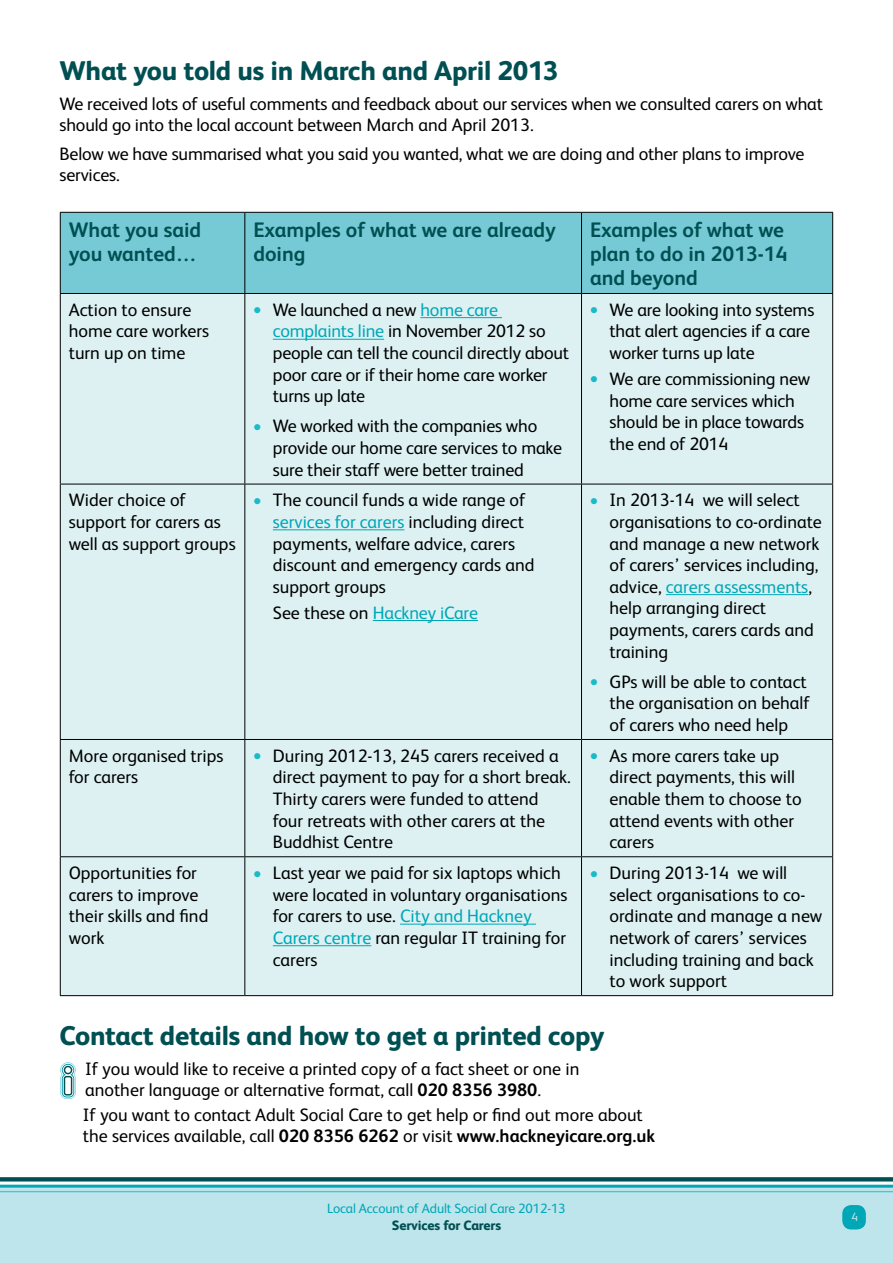
<style>
.page{position:relative;width:893px;height:1263px;background:#fff}
.page>*{position:absolute;margin:0;border:0;box-sizing:border-box;transform-origin:0 0}
.t1{font:800 27px "FS Albert";letter-spacing:-.01em;color:#004f52}
.t2{font:700 21px/24px "FS Albert";color:#004f52}
.t3{font:18px/21.6px "FS Albert";color:#000}
.t4{font:18px "FS Albert";letter-spacing:-.01em;color:#00a7b7}
.t5{font:13.5px "FS Albert";letter-spacing:-.01em;color:#00a7b7}
.t6{font:800 13.5px "FS Albert";letter-spacing:-.01em;color:#004f52}
.t7{font:12px "FS Albert";color:#bee5eb}
.s1{color:#1abac8}
.s2{color:#00a7b7}
.s3{color:#000}
.s4{font-weight:700}
</style>
<div class="page">
<div style="left:0;top:1185px;width:893px;height:78px;background:#bee5eb"></div>
<svg style="left:0;top:1177px;width:893px;height:16px"></svg>
<div style="left:842px;top:1205px;width:24px;height:24px;background:#00a7b7;border-radius:9px"></div>
<div style="left:61px;top:213px;width:771px;height:80px;background:#75cad5"></div>
<div style="left:61px;top:294px;width:771px;height:701px;background:#ddf1f3"></div>
<hr style="left:60px;top:212px;width:185px;height:1px;background:#000">
<hr style="left:60px;top:213px;width:1px;height:80px;background:#000">
<hr style="left:245px;top:212px;width:336px;height:1px;background:#000">
<hr style="left:244px;top:213px;width:1px;height:80px;background:#000">
<hr style="left:581px;top:212px;width:252px;height:1px;background:#000">
<hr style="left:581px;top:213px;width:1px;height:80px;background:#000">
<hr style="left:832px;top:213px;width:1px;height:80px;background:#000">
<hr style="left:60px;top:293px;width:185px;height:1px;background:#000">
<hr style="left:60px;top:294px;width:1px;height:190px;background:#000">
<hr style="left:245px;top:293px;width:336px;height:1px;background:#000">
<hr style="left:244px;top:294px;width:1px;height:190px;background:#000">
<hr style="left:581px;top:293px;width:252px;height:1px;background:#000">
<hr style="left:581px;top:294px;width:1px;height:190px;background:#000">
<hr style="left:832px;top:294px;width:1px;height:190px;background:#000">
<hr style="left:60px;top:484px;width:185px;height:1px;background:#000">
<hr style="left:60px;top:484px;width:1px;height:255px;background:#000">
<hr style="left:245px;top:484px;width:336px;height:1px;background:#000">
<hr style="left:244px;top:484px;width:1px;height:255px;background:#000">
<hr style="left:581px;top:484px;width:252px;height:1px;background:#000">
<hr style="left:581px;top:484px;width:1px;height:255px;background:#000">
<hr style="left:832px;top:484px;width:1px;height:255px;background:#000">
<hr style="left:60px;top:739px;width:185px;height:1px;background:#000">
<hr style="left:60px;top:740px;width:1px;height:116px;background:#000">
<hr style="left:245px;top:739px;width:336px;height:1px;background:#000">
<hr style="left:244px;top:740px;width:1px;height:116px;background:#000">
<hr style="left:581px;top:739px;width:252px;height:1px;background:#000">
<hr style="left:581px;top:740px;width:1px;height:116px;background:#000">
<hr style="left:832px;top:740px;width:1px;height:116px;background:#000">
<hr style="left:60px;top:856px;width:185px;height:1px;background:#000">
<hr style="left:60px;top:857px;width:1px;height:138px;background:#000">
<hr style="left:245px;top:856px;width:336px;height:1px;background:#000">
<hr style="left:244px;top:857px;width:1px;height:138px;background:#000">
<hr style="left:581px;top:856px;width:252px;height:1px;background:#000">
<hr style="left:581px;top:857px;width:1px;height:138px;background:#000">
<hr style="left:832px;top:857px;width:1px;height:138px;background:#000">
<hr style="left:60px;top:995px;width:185px;height:1px;background:#000">
<hr style="left:245px;top:995px;width:336px;height:1px;background:#000">
<hr style="left:581px;top:995px;width:252px;height:1px;background:#000">
<hr style="left:420px;top:317px;width:82px;height:1px;background:#00a7b7">
<hr style="left:273px;top:339px;width:111px;height:1px;background:#00a7b7">
<hr style="left:273px;top:529px;width:131px;height:1px;background:#00a7b7">
<hr style="left:373px;top:620px;width:105px;height:1px;background:#00a7b7">
<hr style="left:666px;top:594px;width:142px;height:1px;background:#00a7b7">
<hr style="left:400px;top:924px;width:136px;height:1px;background:#00a7b7">
<hr style="left:273px;top:945px;width:98px;height:1px;background:#00a7b7">
<svg style="left:60px;top:1062px;width:16px;height:37px"></svg>
<h1 class="t1" style="left:60px;top:51px;width:500px">What you told us in March and April 2013</h1>
<p class="t3" style="left:60px;top:92px;width:765px;line-height:21px">We received lots of useful comments and feedback about our services when we consulted carers on what should go into the local account between March and April 2013.</p>
<p class="t3" style="left:60px;top:143px;width:746px;line-height:21px">Below we have summarised what you said you wanted, what we are doing and other plans to improve services.</p>
<p class="t2" style="left:69px;top:217px;width:134px">What you said you wanted…</p>
<p class="t2" style="left:253px;top:217px;width:304px">Examples of what we are already doing</p>
<p class="t2" style="left:590px;top:217px;width:199px">Examples of what we plan to do in 2013-14 and beyond</p>
<p class="t3" style="left:69px;top:298px;width:142px">Action to ensure home care workers turn up on time</p>
<p class="t3" style="left:273px;top:298px;width:298px;text-indent:-20px"><span class="s1">●</span> We launched a new <span class="s2">home care complaints line</span> in November 2012 so people can tell the council directly about poor care or if their home care worker turns up late</p>
<p class="t3" style="left:273px;top:414px;width:291px;text-indent:-20px"><span class="s1">●</span> We worked with the companies who provide our home care services to make sure their staff were better trained</p>
<p class="t3" style="left:609px;top:298px;width:206px;text-indent:-20px"><span class="s1">●</span> We are looking into systems that alert agencies if a care worker turns up late</p>
<p class="t3" style="left:609px;top:367px;width:202px;text-indent:-20px"><span class="s1">●</span> We are commissioning new home care services which should be in place towards the end of 2014</p>
<p class="t3" style="left:69px;top:489px;width:168px">Wider choice of support for carers as well as support groups</p>
<p class="t3" style="left:273px;top:489px;width:263px;text-indent:-20px"><span class="s1">●</span> The council funds a wide range of <span class="s2">services for carers</span> including direct payments, welfare advice, carers discount and emergency cards and support groups</p>
<p class="t4" style="left:273px;top:601px;width:207px"><span class="s3">See these on</span> Hackney iCare</p>
<p class="t3" style="left:609px;top:489px;width:214px;text-indent:-20px"><span class="s1">●</span> In 2013-14 we will select organisations to co-ordinate and manage a new network of carers’ services including, advice, <span class="s2">carers assessments</span>, help arranging direct payments, carers cards and training</p>
<p class="t3" style="left:609px;top:670px;width:202px;text-indent:-20px"><span class="s1">●</span> GPs will be able to contact the organisation on behalf of carers who need help</p>
<p class="t3" style="left:69px;top:744px;width:156px">More organised trips for carers</p>
<p class="t3" style="left:273px;top:744px;width:299px;text-indent:-20px"><span class="s1">●</span> During 2012-13, 245 carers received a direct payment to pay for a short break.<br>Thirty carers were funded to attend four retreats with other carers at the Buddhist Centre</p>
<p class="t3" style="left:609px;top:744px;width:194px;text-indent:-20px"><span class="s1">●</span> As more carers take up direct payments, this will enable them to choose to attend events with other carers</p>
<p class="t3" style="left:69px;top:861px;width:141px">Opportunities for carers to improve their skills and find work</p>
<p class="t3" style="left:273px;top:861px;width:296px;text-indent:-20px"><span class="s1">●</span> Last year we paid for six laptops which were located in voluntary organisations for carers to use. <span class="s2">City and Hackney<br>Carers centre</span> ran regular IT training for carers</p>
<p class="t3" style="left:609px;top:861px;width:214px;text-indent:-20px"><span class="s1">●</span> During 2013-14 we will select organisations to co&shy;ordinate and manage a new network of carers’ services including training and back to work support</p>
<h1 class="t1" style="left:60px;top:1016px;width:547px">Contact details and how to get a printed copy</h1>
<p class="t3" style="left:85px;top:1057px;width:496px;line-height:21px">If you would like to receive a printed copy of a fact sheet or one in another language or alternative format, call <span class="s4">020 8356 3980</span>.</p>
<p class="t3" style="left:83px;top:1103px;width:574px;line-height:21px">If you want to contact Adult Social Care to get help or find out more about the services available, call <span class="s4">020 8356 6262</span> or visit <span class="s4">www.hackneyicare.org.uk</span></p>
<p class="t5" style="left:327px;top:1199px;width:240px">Local Account of Adult Social Care 2012-13</p>
<p class="t6" style="left:392px;top:1215px;width:111px">Services for Carers</p>
<p class="t7" style="left:851px;top:1209px;width:8px">4</p>
</div>
